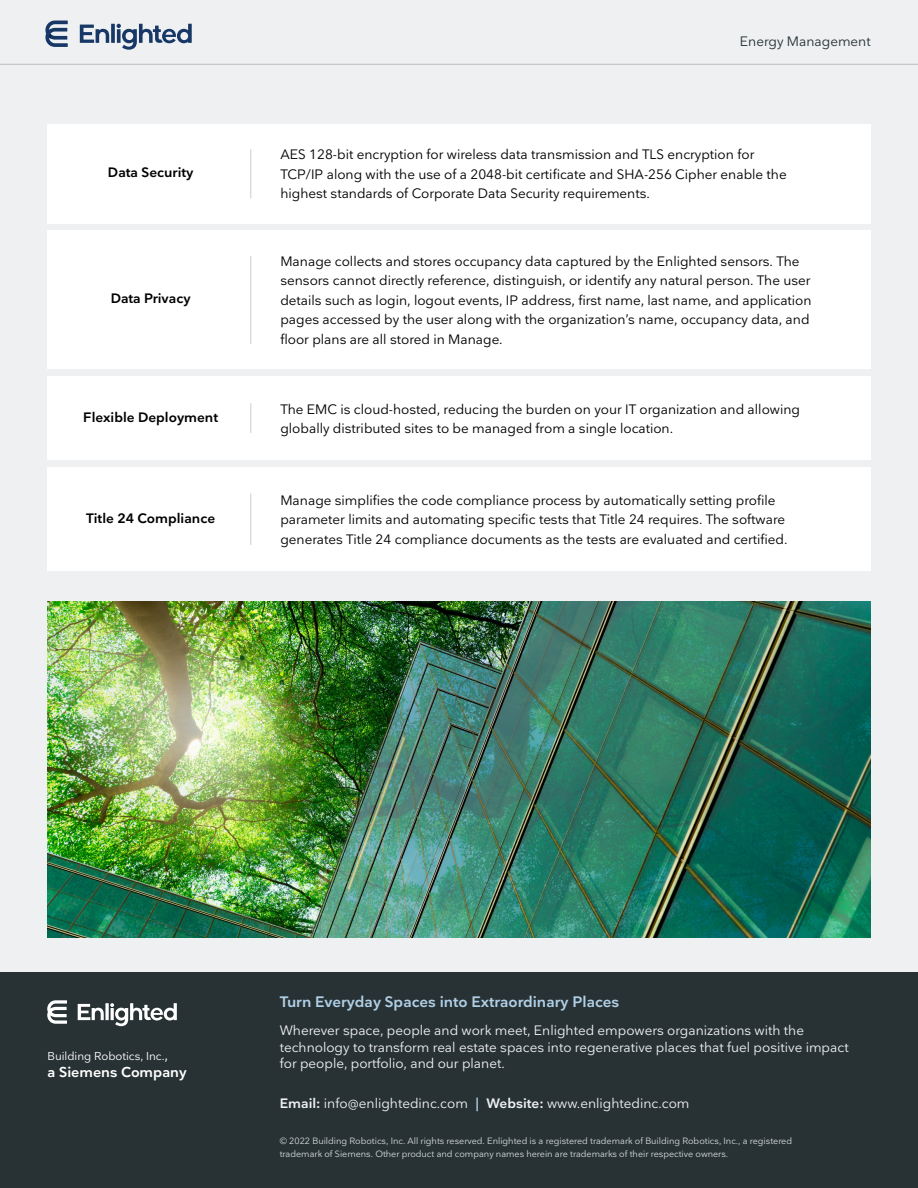
<style>
.page{position:relative;width:918px;height:1188px;background:#eef0f2}
.page>*{position:absolute;margin:0;border:0;box-sizing:border-box;transform-origin:0 0}
.t1{font:600 15px "Nationale";color:#b0cfe5}
.t2{font:600 14.25px "Nationale";color:#fff}
.t3{font:13.5px/19.5px "Nationale";color:#000}
.t4{font:13.5px/16.5px "Nationale";color:#eef0f2}
.t5{font:600 13.5px "Nationale";color:#000}
.t6{font:13.5px "Nationale";color:#283235}
.t7{font:11.4px "Nationale";color:#fff}
.t8{font:9px/13.5px "Nationale";color:#d2d9dc}
.s1{font-size:14.25px}
.s2{font-weight:600}
.s3{font-weight:600;color:#b0cfe5}
</style>
<div class="page">
<hr style="left:0;top:64px;width:918px;height:1px;background:#bcbec0">
<svg style="left:45px;top:21px;width:147px;height:29px"></svg>
<div style="left:48px;top:124px;width:823px;height:99px;background:#fff"></div>
<div style="left:48px;top:376px;width:823px;height:84px;background:#fff"></div>
<div style="left:48px;top:231px;width:823px;height:138px;background:#fff"></div>
<div style="left:48px;top:467px;width:823px;height:104px;background:#fff"></div>
<hr style="left:250px;top:149px;width:1px;height:49px;background:#cdcccb">
<hr style="left:250px;top:494px;width:1px;height:51px;background:#cdcccb">
<hr style="left:250px;top:256px;width:1px;height:88px;background:#cdcccb">
<hr style="left:250px;top:403px;width:1px;height:30px;background:#cdcccb">
<div style="left:0;top:972px;width:918px;height:216px;background:#283235"></div>
<svg style="left:47px;top:1000px;width:130px;height:26px"></svg>
<img style="left:48px;top:601px;width:823px;height:337px">
<p class="t5" style="left:108px;top:164px;width:87px">Data Security</p>
<p class="t5" style="left:111px;top:290px;width:82px">Data Privacy</p>
<p class="t5" style="left:83px;top:408px;width:136px">Flexible Deployment</p>
<p class="t5" style="left:86px;top:509px;width:130px">Title 24 Compliance</p>
<p class="t6" style="left:740px;top:33px;width:132px">Energy Management</p>
<p class="t3" style="left:280px;top:145px;width:508px">AES 128-bit encryption for wireless data transmission and TLS encryption for<br>TCP/IP along with the use of a 2048-bit certificate and SHA-256 Cipher enable the highest standards of Corporate Data Security requirements.</p>
<p class="t3" style="left:280px;top:251px;width:533px">Manage collects and stores occupancy data captured by the Enlighted sensors. The sensors cannot directly reference, distinguish, or identify any natural person. The user details such as login, logout events, IP address, first name, last name, and application pages accessed by the user along with the organization’s name, occupancy data, and floor plans are all stored in Manage.</p>
<p class="t3" style="left:280px;top:399px;width:521px">The EMC is cloud-hosted, reducing the burden on your IT organization and allowing globally distributed sites to be managed from a single location.</p>
<p class="t3" style="left:280px;top:490px;width:509px">Manage simplifies the code compliance process by automatically setting profile parameter limits and automating specific tests that Title 24 requires. The software generates Title 24 compliance documents as the tests are evaluated and certified.</p>
<p class="t7" style="left:48px;top:1048px;width:122px">Building Robotics, Inc.<span class="s1">,</span></p>
<p class="t2" style="left:48px;top:1062px;width:141px">a Siemens Company</p>
<p class="t1" style="left:280px;top:992px;width:341px">Turn Everyday Spaces into Extraordinary Places</p>
<p class="t4" style="left:280px;top:1022px;width:570px">Wherever space, people and work meet, Enlighted empowers organizations with the technology to transform real estate spaces into regenerative places that fuel positive impact for people, portfolio, and our planet.</p>
<p class="t4" style="left:280px;top:1094px;width:411px"><span class="s2">Email:</span> info@enlightedinc.com <span class="s3">|</span> <span class="s2">Website:</span> www.enlightedinc.com</p>
<p class="t8" style="left:280px;top:1134px;width:514px">© 2022 Building Robotics, Inc. All rights reserved. Enlighted is a registered trademark of Building Robotics, Inc., a registered trademark of Siemens. Other product and company names herein are trademarks of their respective owners.</p>
</div>
